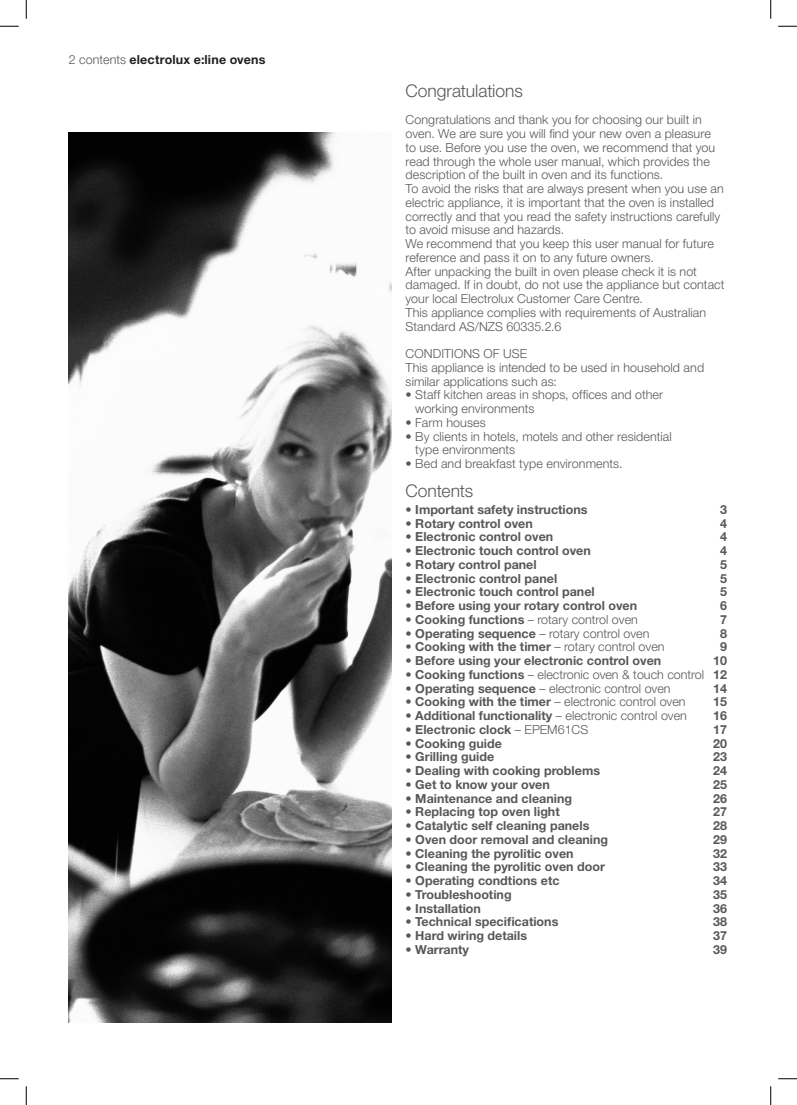
<style>
.page{position:relative;width:797px;height:1105px;background:#fff}
.page>*{position:absolute;margin:0;border:0;box-sizing:border-box;transform-origin:0 0}
.heading_LIGHT{font:300 17.5px "Helvetica Neue LT";letter-spacing:-.005em;color:#57585a}
.body_copy{font:300 12.5px/13.8px "Helvetica Neue LT";letter-spacing:.005em;color:#57585a}
.t1{font:700 12.5px "Helvetica Neue LT";color:#57585a}
.page_title___number{font:700 12.5px "Helvetica Neue LT";letter-spacing:.015em;color:#231f20}
.s1{font-weight:300;color:#57585a}
.s2{font-weight:700}
.s3{font-weight:300}
</style>
<div class="page">
<img style="left:69px;top:133px;width:322px;height:889px">
<svg style="left:0;top:25px;width:19px;height:2px"></svg>
<svg style="left:778px;top:25px;width:19px;height:2px"></svg>
<svg style="left:0;top:1078px;width:19px;height:1px"></svg>
<svg style="left:778px;top:1078px;width:19px;height:1px"></svg>
<svg style="left:25px;top:0;width:2px;height:19px"></svg>
<svg style="left:25px;top:1086px;width:2px;height:19px"></svg>
<svg style="left:770px;top:0;width:1px;height:19px"></svg>
<svg style="left:770px;top:1086px;width:1px;height:19px"></svg>
<p class="page_title___number" style="left:69px;top:52px;width:198px"><span class="s1">2 contents</span> electrolux e:line ovens</p>
<p class="heading_LIGHT" style="left:405px;top:80px;width:119px">Congratulations</p>
<p class="body_copy" style="left:405px;top:113px;width:311px">Congratulations and thank you for choosing our built in oven. We are sure you will find your new oven a pleasure to use. Before you use the oven, we recommend that you read through the whole user manual, which provides the description of the built in oven and its functions.</p>
<p class="body_copy" style="left:405px;top:181px;width:319px">To avoid the risks that are always present when you use an electric appliance, it is important that the oven is installed correctly and that you read the safety instructions carefully to avoid misuse and hazards.</p>
<p class="body_copy" style="left:405px;top:236px;width:310px">We recommend that you keep this user manual for future reference and pass it on to any future owners.</p>
<p class="body_copy" style="left:405px;top:264px;width:320px">After unpacking the built in oven please check it is not damaged. If in doubt, do not use the appliance but contact your local Electrolux Customer Care Centre.</p>
<p class="body_copy" style="left:405px;top:305px;width:302px">This appliance complies with requirements of Australian<br>Standard AS/NZS 60335.2.6</p>
<p class="body_copy" style="left:405px;top:346px;width:123px">CONDITIONS OF USE</p>
<p class="body_copy" style="left:405px;top:360px;width:300px">This appliance is intended to be used in household and similar applications such as:</p>
<p class="body_copy" style="left:415px;top:388px;width:249px;text-indent:-10px">• Staff kitchen areas in shops, offices and other working environments</p>
<p class="body_copy" style="left:405px;top:415px;width:82px">• Farm houses</p>
<p class="body_copy" style="left:415px;top:429px;width:258px;text-indent:-10px">• By clients in hotels, motels and other residential type environments</p>
<p class="body_copy" style="left:405px;top:456px;width:218px">• Bed and breakfast type environments.</p>
<p class="heading_LIGHT" style="left:405px;top:480px;width:69px">Contents</p>
<p class="t1" style="left:405px;top:502px;width:183px">• Important safety instructions</p>
<p class="t1" style="left:720px;top:502px;width:8px">3</p>
<p class="t1" style="left:405px;top:515px;width:129px">• Rotary control oven</p>
<p class="t1" style="left:720px;top:515px;width:8px">4</p>
<p class="t1" style="left:405px;top:529px;width:149px">• Electronic control oven</p>
<p class="t1" style="left:720px;top:529px;width:8px">4</p>
<p class="t1" style="left:405px;top:543px;width:187px">• Electronic touch control oven</p>
<p class="t1" style="left:720px;top:543px;width:8px">4</p>
<p class="t1" style="left:405px;top:557px;width:133px">• Rotary control panel</p>
<p class="t1" style="left:720px;top:557px;width:8px">5</p>
<p class="t1" style="left:405px;top:570px;width:153px">• Electronic control panel</p>
<p class="t1" style="left:720px;top:570px;width:8px">5</p>
<p class="t1" style="left:405px;top:584px;width:191px">• Electronic touch control panel</p>
<p class="t1" style="left:720px;top:584px;width:8px">5</p>
<p class="t1" style="left:405px;top:598px;width:233px">• Before using your rotary control oven</p>
<p class="t1" style="left:720px;top:598px;width:8px">6</p>
<p class="body_copy" style="left:405px;top:612px;width:234px"><span class="s2">• Cooking functions</span> – rotary control oven</p>
<p class="t1" style="left:720px;top:612px;width:8px">7</p>
<p class="t1" style="left:405px;top:625px;width:245px">• Operating sequence <span class="s3">– rotary control oven</span></p>
<p class="t1" style="left:720px;top:625px;width:8px">8</p>
<p class="t1" style="left:405px;top:639px;width:260px">• Cooking with the timer <span class="s3">– rotary control oven</span></p>
<p class="t1" style="left:720px;top:639px;width:8px">9</p>
<p class="t1" style="left:405px;top:653px;width:257px">• Before using your electronic control oven</p>
<p class="t1" style="left:713px;top:653px;width:15px">10</p>
<p class="body_copy" style="left:405px;top:667px;width:323px"><span class="s2">• Cooking functions</span> – electronic oven &amp; touch control <span class="s2">12</span></p>
<p class="body_copy" style="left:405px;top:681px;width:266px"><span class="s2">• Operating sequence</span> – electronic control oven</p>
<p class="t1" style="left:713px;top:680px;width:15px">14</p>
<p class="body_copy" style="left:405px;top:695px;width:281px"><span class="s2">• Cooking with the timer</span> – electronic control oven</p>
<p class="t1" style="left:713px;top:694px;width:15px">15</p>
<p class="t1" style="left:405px;top:708px;width:283px">• Additional functionality <span class="s3">– electronic control oven</span></p>
<p class="t1" style="left:713px;top:708px;width:15px">16</p>
<p class="t1" style="left:405px;top:722px;width:184px">• Electronic clock <span class="s3">– EPEM61CS</span></p>
<p class="t1" style="left:713px;top:722px;width:15px">17</p>
<p class="t1" style="left:405px;top:735px;width:98px">• Cooking guide</p>
<p class="t1" style="left:713px;top:735px;width:15px">20</p>
<p class="t1" style="left:405px;top:749px;width:90px">• Grilling guide</p>
<p class="t1" style="left:713px;top:749px;width:15px">23</p>
<p class="t1" style="left:405px;top:763px;width:196px">• Dealing with cooking problems</p>
<p class="t1" style="left:713px;top:763px;width:15px">24</p>
<p class="t1" style="left:405px;top:777px;width:146px">• Get to know your oven</p>
<p class="t1" style="left:713px;top:777px;width:15px">25</p>
<p class="t1" style="left:405px;top:790px;width:168px">• Maintenance and cleaning</p>
<p class="t1" style="left:713px;top:790px;width:15px">26</p>
<p class="t1" style="left:405px;top:804px;width:156px">• Replacing top oven light</p>
<p class="t1" style="left:713px;top:804px;width:15px">27</p>
<p class="t1" style="left:405px;top:818px;width:185px">• Catalytic self cleaning panels</p>
<p class="t1" style="left:713px;top:818px;width:15px">28</p>
<p class="t1" style="left:405px;top:832px;width:204px">• Oven door removal and cleaning</p>
<p class="t1" style="left:713px;top:832px;width:15px">29</p>
<p class="t1" style="left:405px;top:845px;width:170px">• Cleaning the pyrolitic oven</p>
<p class="t1" style="left:713px;top:845px;width:15px">32</p>
<p class="t1" style="left:405px;top:859px;width:201px">• Cleaning the pyrolitic oven door</p>
<p class="t1" style="left:713px;top:859px;width:15px">33</p>
<p class="t1" style="left:405px;top:873px;width:155px">• Operating condtions etc</p>
<p class="t1" style="left:713px;top:873px;width:15px">34</p>
<p class="t1" style="left:405px;top:887px;width:108px">• Troubleshooting</p>
<p class="t1" style="left:713px;top:887px;width:15px">35</p>
<p class="t1" style="left:405px;top:900px;width:77px">• Installation</p>
<p class="t1" style="left:713px;top:900px;width:15px">36</p>
<p class="t1" style="left:405px;top:914px;width:154px">• Technical specifications</p>
<p class="t1" style="left:713px;top:914px;width:15px">38</p>
<p class="t1" style="left:405px;top:928px;width:123px">• Hard wiring details</p>
<p class="t1" style="left:713px;top:928px;width:15px">37</p>
<p class="t1" style="left:405px;top:942px;width:65px">• Warranty</p>
<p class="t1" style="left:713px;top:942px;width:15px">39</p>
</div>
